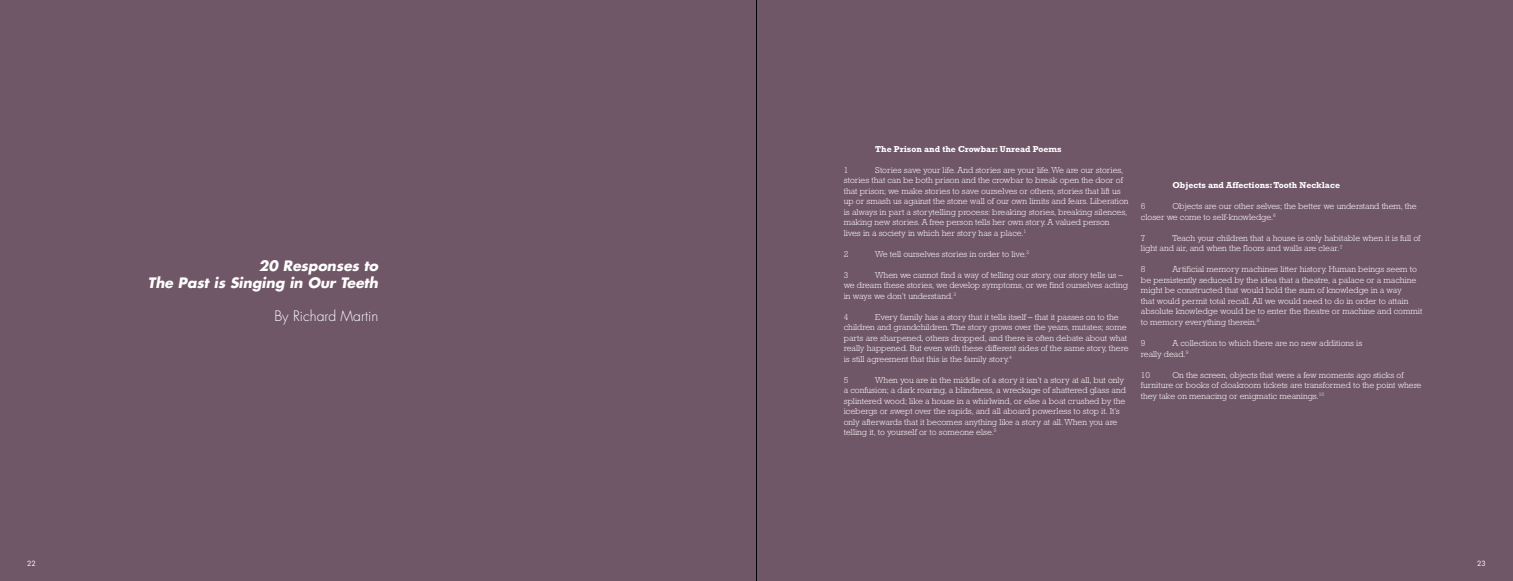
<style>
.page{position:relative;width:1513px;height:581px;background:#fff}
.page>*{position:absolute;margin:0;border:0;box-sizing:border-box;transform-origin:0 0}
.Responses{font:italic 700 14px "Futura LT";color:#fff}
.Responses-2{font:300 14px "Futura LT";color:#fff}
.Responses-3{font:300 8.75px/10.5px "Rockwell Std";color:#fff}
.Responses-4{font:700 8.75px "Rockwell Std";color:#fff}
.t1{font:7px "Futura LT";color:#fff}
</style>
<div class="page">
<div style="left:0;top:0;width:1513px;height:580px;background:#705767"></div>
<hr style="left:756px;top:0;width:1px;height:580px;background:#000">
<p class="Responses" style="left:259px;top:256px;width:121px">20 Responses to</p>
<p class="Responses" style="left:148px;top:273px;width:232px">The Past is Singing in Our Teeth</p>
<p class="Responses-2" style="left:274px;top:307px;width:105px">By Richard Martin</p>
<p class="Responses-4" style="left:875px;top:143px;width:188px">The Prison and the Crowbar: Unread Poems</p>
<p class="Responses-3" style="left:844px;top:164px;width:286px;text-indent:32px">Stories save your life. And stories are your life. We are our stories, stories that can be both prison and the crowbar to break open the door of that prison; we make stories to save ourselves or others, stories that lift us up or smash us against the stone wall of our own limits and fears. Liberation is always in part a storytelling process: breaking stories, breaking silences, making new stories. A free person tells her own story. A valued person lives in a society in which her story has a place.<sup>1</sup></p>
<p class="Responses-3" style="left:844px;top:248px;width:6px">2</p>
<p class="Responses-3" style="left:875px;top:248px;width:155px">We tell ourselves stories in order to live.<sup>2</sup></p>
<p class="Responses-3" style="left:844px;top:269px;width:6px">3</p>
<p class="Responses-3" style="left:844px;top:164px;width:6px">1</p>
<p class="Responses-3" style="left:844px;top:269px;width:286px;text-indent:32px">When we cannot find a way of telling our story, our story tells us – we dream these stories, we develop symptoms, or we find ourselves acting in ways we don’t understand.<sup>3</sup></p>
<p class="Responses-3" style="left:844px;top:311px;width:6px">4</p>
<p class="Responses-3" style="left:844px;top:311px;width:286px;text-indent:32px">Every family has a story that it tells itself – that it passes on to the children and grandchildren. The story grows over the years, mutates; some parts are sharpened, others dropped, and there is often debate about what really happened. But even with these different sides of the same story, there is still agreement that this is the family story.<sup>4</sup></p>
<p class="Responses-3" style="left:844px;top:374px;width:6px">5</p>
<p class="Responses-3" style="left:844px;top:374px;width:284px;text-indent:32px">When you are in the middle of a story it isn’t a story at all, but only a confusion; a dark roaring, a blindness, a wreckage of shattered glass and splintered wood; like a house in a whirlwind, or else a boat crushed by the icebergs or swept over the rapids, and all aboard powerless to stop it. It’s only afterwards that it becomes anything like a story at all. When you are telling it, to yourself or to someone else.<sup>5</sup></p>
<p class="Responses-4" style="left:1172px;top:180px;width:169px">Objects and Affections: Tooth Necklace</p>
<p class="Responses-3" style="left:1141px;top:201px;width:277px;text-indent:32px">Objects are our other selves; the better we understand them, the closer we come to self-knowledge.<sup>6</sup></p>
<p class="Responses-3" style="left:1141px;top:232px;width:6px">7</p>
<p class="Responses-3" style="left:1141px;top:201px;width:6px">6</p>
<p class="Responses-3" style="left:1141px;top:232px;width:281px;text-indent:32px">Teach your children that a house is only habitable when it is full of light and air, and when the floors and walls are clear.<sup>7</sup></p>
<p class="Responses-3" style="left:1141px;top:264px;width:6px">8</p>
<p class="Responses-3" style="left:1141px;top:264px;width:283px;text-indent:32px">Artificial memory machines litter history. Human beings seem to be persistently seduced by the idea that a theatre, a palace or a machine might be constructed that would hold the sum of knowledge in a way<br>that would permit total recall. All we would need to do in order to attain absolute knowledge would be to enter the theatre or machine and commit to memory everything therein.<sup>8</sup></p>
<p class="Responses-3" style="left:1141px;top:337px;width:6px">9</p>
<p class="Responses-3" style="left:1172px;top:337px;width:191px">A collection to which there are no new additions is</p>
<p class="Responses-3" style="left:1141px;top:348px;width:49px">really dead.<sup>9</sup></p>
<p class="Responses-3" style="left:1141px;top:369px;width:11px">10</p>
<p class="Responses-3" style="left:1141px;top:369px;width:282px;text-indent:32px">On the screen, objects that were a few moments ago sticks of furniture or books of cloakroom tickets are transformed to the point where they take on menacing or enigmatic meanings.<sup>10</sup></p>
<p class="t1" style="left:27px;top:558px;width:10px">22</p>
<p class="t1" style="left:1477px;top:558px;width:10px">23</p>
</div>
